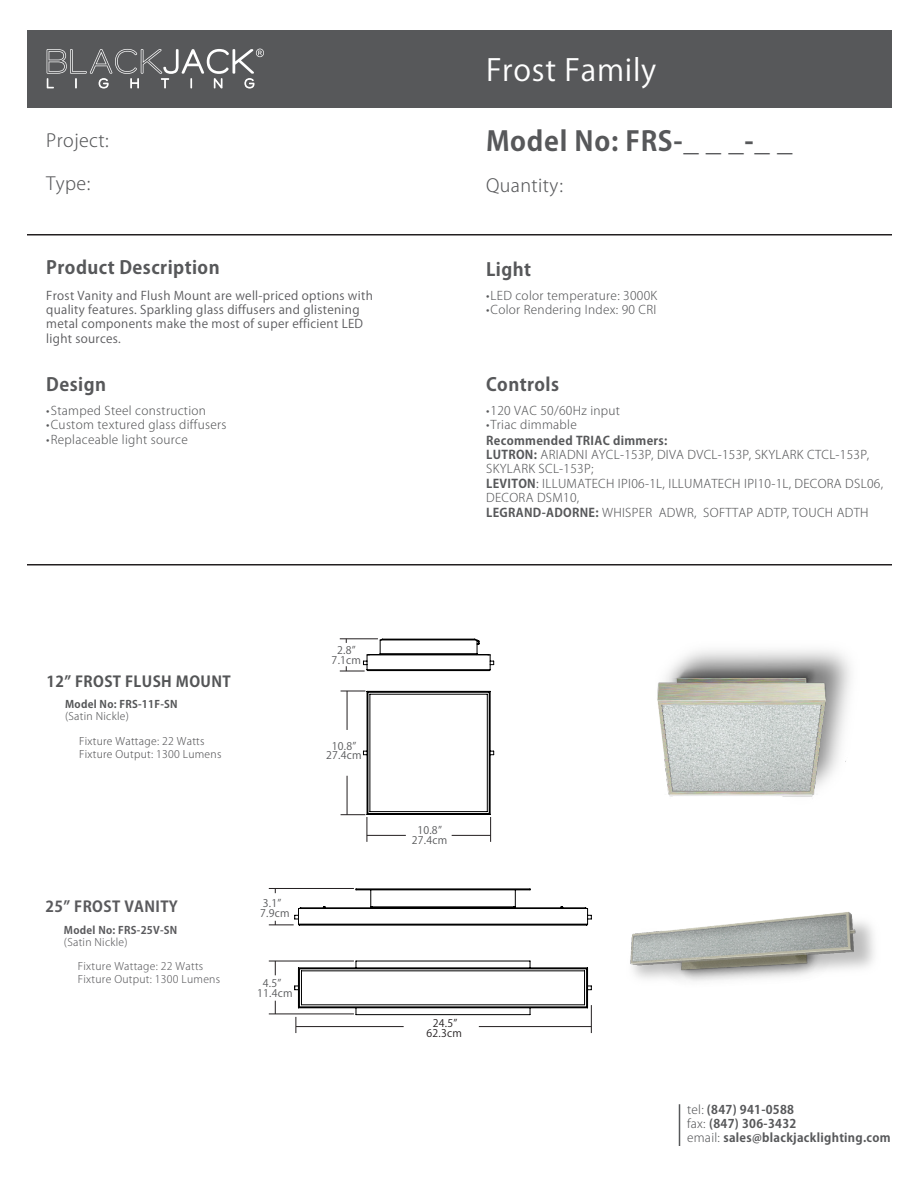
<style>
.page{position:relative;width:918px;height:1188px;background:#fff}
.page>*{position:absolute;margin:0;border:0;box-sizing:border-box;transform-origin:0 0}
.t1{font:30px "Koz Go Pro";letter-spacing:.025em;color:#fff}
.t2{font:700 27px "Koz Go Pro";letter-spacing:.025em;color:#57585a}
.t3{font:700 18px "Koz Go Pro";letter-spacing:.025em;color:#57585a}
.t4{font:300 18px "Koz Go Pro";letter-spacing:.025em;color:#57585a}
.t5{font:700 15px "Koz Go Pro";letter-spacing:.025em;color:#545557}
.t6{font:700 15px "Koz Go Pro";letter-spacing:.025em;color:#5a5a5d}
.t7{font:300 12px/14.4px "Koz Go Pro";letter-spacing:.025em;color:#57585a}
.t8{font:12px/14.4px "Koz Go Pro";letter-spacing:.025em;color:#5a5a5d}
.t9{font:700 12px "Koz Go Pro";letter-spacing:.025em;color:#57585a}
.Finishes{font:300 10.5px "Koz Go Pro";letter-spacing:.025em;color:#5a5a5d}
.Dimension{font:10.5px "Koz Go Pro";letter-spacing:.025em;color:#57585a}
.Finishes-2{font:300 10.5px "Koz Go Pro";letter-spacing:.025em;color:#535355}
.Model_Number{font:700 10.5px "Koz Go Pro";letter-spacing:.025em;color:#5a5a5d}
.Model_Number-2{font:700 10.5px "Koz Go Pro";letter-spacing:.025em;color:#545557}
.Finishes-3{font:300 10.5px "Koz Go Pro";letter-spacing:.025em;color:#545557}
.Dimension-2{font:10.5px "Koz Go Pro";letter-spacing:.025em;color:#231f20}
.s1{font-weight:700}
.s2{font-weight:400}
.s3{font-weight:300}
</style>
<div class="page">
<hr style="left:0;top:564px;width:918px;height:2px;background:#231f20">
<hr style="left:0;top:234px;width:918px;height:2px;background:#231f20">
<hr style="left:679px;top:1104px;width:1px;height:53px;background:#57585a">
<svg style="left:341px;top:691px;width:153px;height:151px"></svg>
<hr style="left:347px;top:776px;width:1px;height:39px;background:#231f20">
<hr style="left:452px;top:835px;width:39px;height:1px;background:#231f20">
<hr style="left:347px;top:691px;width:1px;height:39px;background:#231f20">
<svg style="left:340px;top:639px;width:154px;height:33px"></svg>
<hr style="left:367px;top:835px;width:39px;height:1px;background:#231f20">
<hr style="left:269px;top:961px;width:85px;height:1px;background:#231f20">
<hr style="left:269px;top:1014px;width:85px;height:1px;background:#231f20">
<svg style="left:275px;top:961px;width:1px;height:14px"></svg>
<svg style="left:275px;top:1001px;width:1px;height:13px"></svg>
<svg style="left:294px;top:961px;width:298px;height:72px"></svg>
<svg style="left:269px;top:888px;width:323px;height:38px"></svg>
<div style="left:0;top:14px;width:898px;height:94px;background:#57585a"></div>
<svg style="left:47px;top:49px;width:217px;height:40px"></svg>
<div style="left:0;top:0;width:918px;height:30px;background:#fff"></div>
<div style="left:0;top:0;width:27px;height:1159px;background:#fff"></div>
<div style="left:892px;top:0;width:26px;height:1174px;background:#fff"></div>
<div style="left:0;top:1146px;width:918px;height:42px;background:#fff"></div>
<img style="left:657px;top:650px;width:194px;height:147px">
<img style="left:630px;top:912px;width:244px;height:69px">
<p class="t1" style="left:486px;top:50px;width:172px">Frost Family</p>
<p class="t4" style="left:46px;top:128px;width:64px">Project:</p>
<p class="t2" style="left:486px;top:123px;width:308px">Model No: FRS-_ _ _-_ _</p>
<p class="t4" style="left:46px;top:172px;width:45px">Type:</p>
<p class="t4" style="left:486px;top:173px;width:78px">Quantity:</p>
<p class="t3" style="left:46px;top:256px;width:175px">Product Description</p>
<p class="t8" style="left:46px;top:288px;width:328px">Frost Vanity and Flush Mount are well-priced options with quality features. Sparkling glass diffusers and glistening metal components make the most of super efficient LED light sources.</p>
<p class="t7" style="left:486px;top:288px;width:173px">• LED color temperature: 3000K</p>
<p class="t3" style="left:486px;top:258px;width:47px">Light</p>
<p class="t7" style="left:486px;top:303px;width:172px">• Color Rendering Index: 90 CRI</p>
<p class="t3" style="left:46px;top:373px;width:61px">Design</p>
<p class="t3" style="left:486px;top:373px;width:75px">Controls</p>
<p class="t7" style="left:46px;top:403px;width:161px">• Stamped Steel construction</p>
<p class="t7" style="left:46px;top:418px;width:182px">• Custom textured glass diffusers</p>
<p class="t7" style="left:46px;top:432px;width:143px">• Replaceable light source</p>
<p class="t5" style="left:46px;top:672px;width:186px">12” FROST FLUSH MOUNT</p>
<p class="Model_Number-2" style="left:65px;top:697px;width:114px">Model No: FRS-11F-SN</p>
<p class="Finishes-3" style="left:65px;top:710px;width:65px">(Satin Nickle)</p>
<p class="Finishes-2" style="left:79px;top:735px;width:127px">Fixture Wattage: 22 Watts</p>
<p class="Finishes-2" style="left:79px;top:747px;width:144px">Fixture Output: 1300 Lumens</p>
<p class="Dimension" style="left:337px;top:643px;width:20px">2.8”</p>
<p class="Dimension" style="left:332px;top:653px;width:31px">7.1cm</p>
<p class="Dimension" style="left:332px;top:739px;width:26px">10.8”</p>
<p class="Dimension" style="left:326px;top:749px;width:37px">27.4cm</p>
<p class="t6" style="left:46px;top:897px;width:134px">25” FROST VANITY</p>
<p class="Model_Number" style="left:64px;top:923px;width:115px">Model No: FRS-25V-SN</p>
<p class="Finishes" style="left:64px;top:935px;width:65px">(Satin Nickle)</p>
<p class="Finishes" style="left:78px;top:960px;width:127px">Fixture Wattage: 22 Watts</p>
<p class="Finishes" style="left:78px;top:972px;width:144px">Fixture Output: 1300 Lumens</p>
<p class="Dimension" style="left:263px;top:896px;width:20px">3.1”</p>
<p class="Dimension" style="left:260px;top:906px;width:31px">7.9cm</p>
<p class="Dimension" style="left:263px;top:976px;width:20px">4.5”</p>
<p class="Dimension" style="left:257px;top:986px;width:37px">11.4cm</p>
<p class="t7" style="left:486px;top:403px;width:136px">• 120 VAC 50/60Hz input</p>
<p class="t7" style="left:486px;top:417px;width:92px">• Triac dimmable</p>
<p class="t9" style="left:486px;top:433px;width:183px">Recommended TRIAC dimmers:</p>
<p class="t7" style="left:486px;top:448px;width:385px"><span class="s1">LUTRON:</span> ARIADNI AYCL-153P, DIVA DVCL-153P, SKYLARK CTCL-153P,<br>SKYLARK SCL-153P;</p>
<p class="t7" style="left:486px;top:476px;width:398px"><span class="s1">LEVITON</span><span class="s2">:</span> ILLUMATECH IPI06-1L, ILLUMATECH IPI10-1L, DECORA DSL06,<br>DECORA DSM10,</p>
<p class="t7" style="left:486px;top:505px;width:384px"><span class="s1">LEGRAND-ADORNE:</span> WHISPER ADWR, SOFTTAP ADTP, TOUCH ADTH</p>
<p class="Dimension" style="left:417px;top:823px;width:26px">10.8”</p>
<p class="Dimension" style="left:412px;top:833px;width:37px">27.4cm</p>
<p class="Dimension-2" style="left:433px;top:1017px;width:26px">24.5”</p>
<p class="Dimension-2" style="left:426px;top:1026px;width:37px">62.3cm</p>
<p class="t9" style="left:687px;top:1102px;width:109px"><span class="s3">tel:</span> (847) 941-0588</p>
<p class="t9" style="left:687px;top:1116px;width:111px"><span class="s3">fax:</span> (847) 306-3432</p>
<p class="t9" style="left:687px;top:1130px;width:205px"><span class="s3">email:</span> sales@blackjacklighting.com</p>
</div>
